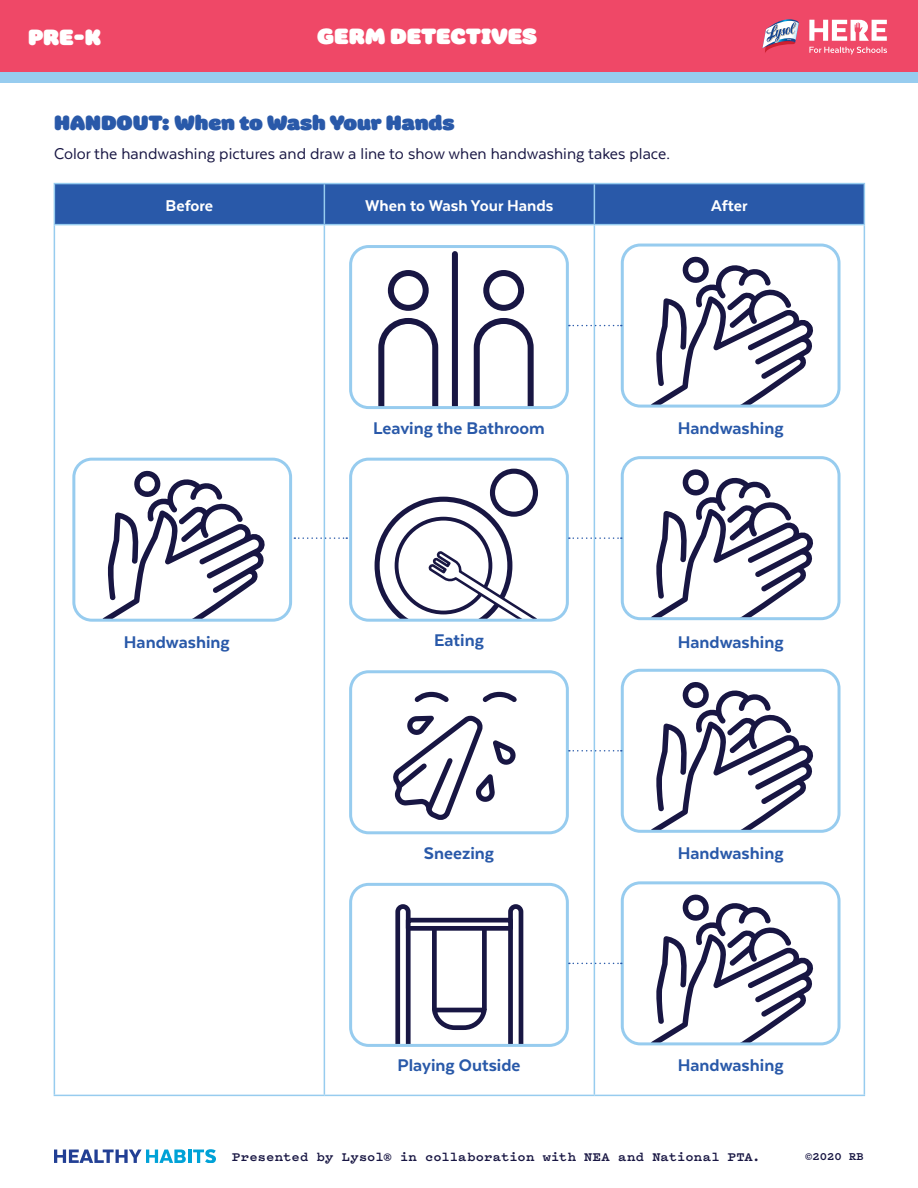
<style>
.page{position:relative;width:918px;height:1188px;background:#fff}
.page>*{position:absolute;margin:0;border:0;box-sizing:border-box;transform-origin:0 0}
.t1{font:22.5px "Colette Ultra Jumbo";letter-spacing:.01em;color:#fff}
.t2{font:21px "Colette Ultra Jumbo";color:#2959a9}
.t3{font:800 19.5px "Texta";color:#2959a9}
.t4{font:18px "Texta";color:#181643}
.t5{font:800 18px "Texta";color:#fff}
.t6{font:700 13.5px "Pitch";letter-spacing:.015em;color:#181643}
.t7{font:700 12px "Pitch";color:#181643}
</style>
<div class="page">
<div style="left:0;top:0;width:918px;height:74px;background:#ef4867"></div>
<svg style="left:809px;top:20px;width:78px;height:21px"></svg>
<svg style="left:809px;top:47px;width:78px;height:7px"></svg>
<svg style="left:762px;top:19px;width:37px;height:34px"></svg>
<div style="left:0;top:72px;width:918px;height:11px;background:#97ccef"></div>
<div style="left:55px;top:184px;width:809px;height:40px;background:#2959a9"></div>
<hr style="left:54px;top:183px;width:270px;height:1px;background:#97ccef">
<hr style="left:54px;top:184px;width:1px;height:40px;background:#97ccef">
<hr style="left:594px;top:183px;width:271px;height:1px;background:#97ccef">
<hr style="left:864px;top:184px;width:1px;height:40px;background:#97ccef">
<hr style="left:54px;top:224px;width:270px;height:1px;background:#97ccef">
<hr style="left:54px;top:225px;width:1px;height:870px;background:#97ccef">
<hr style="left:594px;top:224px;width:271px;height:1px;background:#97ccef">
<hr style="left:864px;top:225px;width:1px;height:870px;background:#97ccef">
<hr style="left:54px;top:1095px;width:270px;height:1px;background:#97ccef">
<hr style="left:594px;top:1095px;width:271px;height:1px;background:#97ccef">
<hr style="left:324px;top:183px;width:270px;height:1px;background:#97ccef">
<hr style="left:324px;top:184px;width:1px;height:40px;background:#97ccef">
<hr style="left:594px;top:184px;width:1px;height:40px;background:#97ccef">
<hr style="left:324px;top:224px;width:270px;height:1px;background:#97ccef">
<hr style="left:324px;top:225px;width:1px;height:870px;background:#97ccef">
<hr style="left:594px;top:225px;width:1px;height:870px;background:#97ccef">
<hr style="left:324px;top:1095px;width:270px;height:1px;background:#97ccef">
<svg style="left:103px;top:470px;width:162px;height:148px"></svg>
<div style="left:72px;top:458px;width:220px;height:164px;border:3px solid #97ccef;border-radius:18px"></div>
<svg style="left:652px;top:256px;width:161px;height:148px"></svg>
<div style="left:621px;top:244px;width:220px;height:164px;border:3px solid #97ccef;border-radius:18px"></div>
<svg style="left:653px;top:469px;width:161px;height:147px"></svg>
<div style="left:621px;top:456px;width:220px;height:164px;border:3px solid #97ccef;border-radius:18px"></div>
<svg style="left:652px;top:682px;width:161px;height:147px"></svg>
<div style="left:621px;top:669px;width:220px;height:164px;border:3px solid #97ccef;border-radius:18px"></div>
<svg style="left:653px;top:894px;width:161px;height:147px"></svg>
<div style="left:621px;top:881px;width:220px;height:164px;border:3px solid #97ccef;border-radius:18px"></div>
<svg style="left:391px;top:273px;width:35px;height:35px"></svg>
<div style="left:388px;top:270px;width:41px;height:41px;border:6px solid #181643;border-radius:50%"></div>
<svg style="left:378px;top:318px;width:61px;height:87px"></svg>
<svg style="left:486px;top:273px;width:35px;height:35px"></svg>
<div style="left:483px;top:270px;width:41px;height:41px;border:6px solid #181643;border-radius:50%"></div>
<svg style="left:473px;top:318px;width:61px;height:87px"></svg>
<div style="left:452px;top:254px;width:6px;height:154px;background:#181643"></div>
<div style="left:349px;top:245px;width:220px;height:164px;border:3px solid #97ccef;border-radius:18px"></div>
<svg style="left:375px;top:497px;width:163px;height:121px"></svg>
<div style="left:492px;top:471px;width:43px;height:43px;background:#fff;border-radius:50%"></div>
<div style="left:490px;top:469px;width:48px;height:48px;border:5px solid #181643;border-radius:50%"></div>
<div style="left:349px;top:458px;width:220px;height:164px;border:3px solid #97ccef;border-radius:18px"></div>
<svg style="left:414px;top:692px;width:35px;height:10px"></svg>
<svg style="left:482px;top:692px;width:35px;height:11px"></svg>
<svg style="left:393px;top:715px;width:123px;height:105px"></svg>
<div style="left:349px;top:670px;width:220px;height:164px;border:3px solid #97ccef;border-radius:18px"></div>
<svg style="left:395px;top:904px;width:18px;height:139px"></svg>
<svg style="left:506px;top:904px;width:17px;height:139px"></svg>
<div style="left:432px;top:920px;width:5px;height:90px;background:#181643"></div>
<div style="left:482px;top:920px;width:5px;height:90px;background:#181643"></div>
<div style="left:408px;top:920px;width:103px;height:8px;background:#fff"></div>
<div style="left:406px;top:918px;width:107px;height:13px;border:5px solid #181643"></div>
<svg style="left:432px;top:1004px;width:55px;height:26px"></svg>
<div style="left:349px;top:883px;width:220px;height:164px;border:3px solid #97ccef;border-radius:18px"></div>
<svg style="left:569px;top:325px;width:53px;height:1px"></svg>
<svg style="left:569px;top:537px;width:53px;height:2px"></svg>
<svg style="left:294px;top:537px;width:53px;height:2px"></svg>
<svg style="left:569px;top:750px;width:53px;height:2px"></svg>
<svg style="left:569px;top:963px;width:53px;height:1px"></svg>
<svg style="left:54px;top:1149px;width:162px;height:14px"></svg>
<p class="t1" style="left:28px;top:20px;width:74px">PRE-K</p>
<p class="t1" style="left:317px;top:19px;width:221px">GERM DETECTIVES</p>
<p class="t2" style="left:54px;top:107px;width:402px">HANDOUT: When to Wash Your Hands</p>
<p class="t4" style="left:54px;top:144px;width:617px">Color the handwashing pictures and draw a line to show when handwashing takes place.</p>
<p class="t5" style="left:166px;top:197px;width:49px">Before</p>
<p class="t5" style="left:365px;top:197px;width:190px">When to Wash Your Hands</p>
<p class="t5" style="left:711px;top:197px;width:38px">After</p>
<p class="t3" style="left:373px;top:418px;width:173px">Leaving the Bathroom</p>
<p class="t3" style="left:678px;top:418px;width:107px">Handwashing</p>
<p class="t3" style="left:434px;top:630px;width:51px">Eating</p>
<p class="t3" style="left:124px;top:632px;width:107px">Handwashing</p>
<p class="t3" style="left:678px;top:632px;width:107px">Handwashing</p>
<p class="t3" style="left:424px;top:843px;width:72px">Sneezing</p>
<p class="t3" style="left:678px;top:843px;width:107px">Handwashing</p>
<p class="t3" style="left:397px;top:1055px;width:125px">Playing Outside</p>
<p class="t3" style="left:678px;top:1055px;width:107px">Handwashing</p>
<p class="t6" style="left:232px;top:1147px;width:530px">Presented by Lysol® in collaboration with NEA and National PTA.</p>
<p class="t7" style="left:805px;top:1148px;width:60px">©2020 RB</p>
</div>
